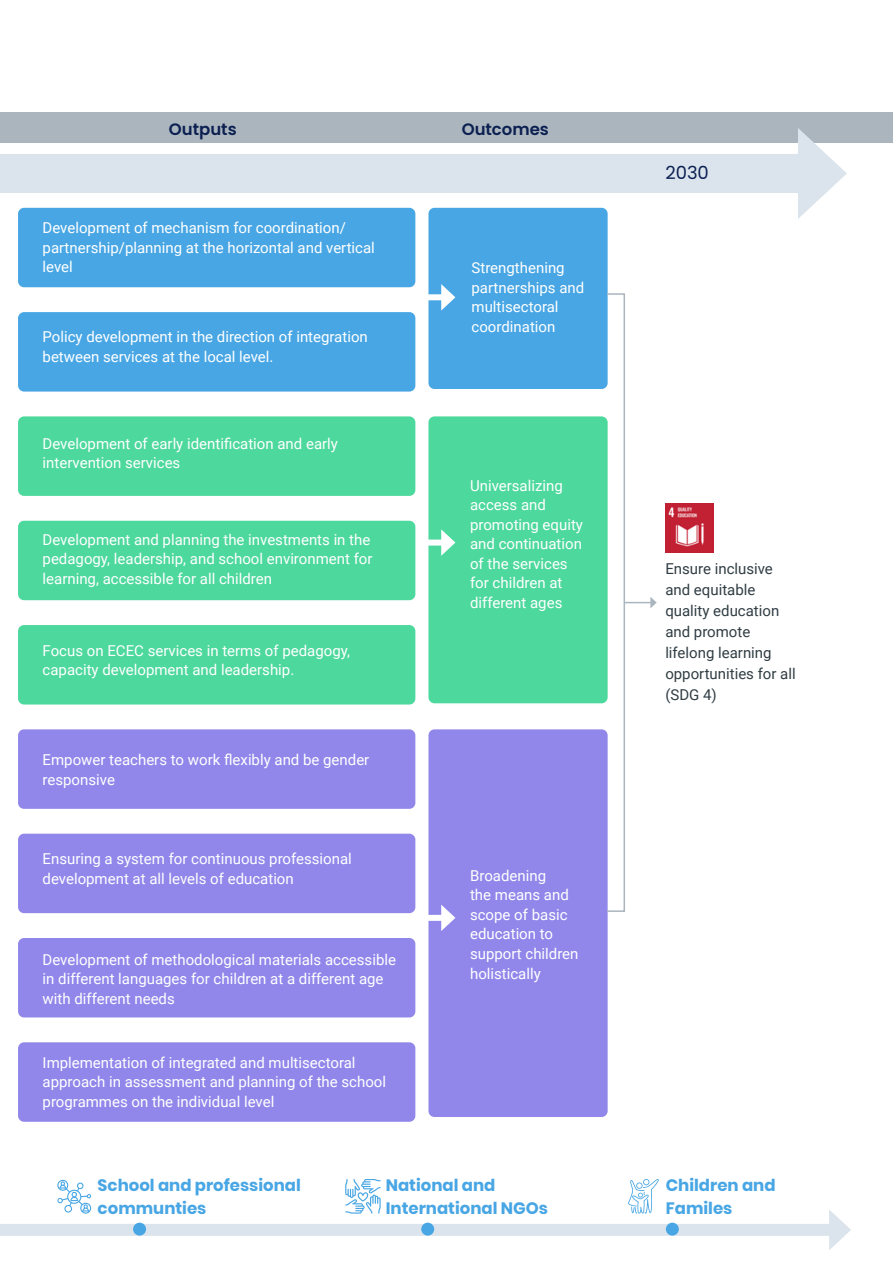
<style>
.page{position:relative;width:893px;height:1263px;background:#fff}
.page>*{position:absolute;margin:0;border:0;box-sizing:border-box;transform-origin:0 0}
.t1{font:18px "Poppins";color:#0b1f51}
.t2{font:700 16.5px/22.5px "Poppins";color:#48a6e4}
.t3{font:600 16.5px "Poppins";color:#0b1f51}
.t4{font:15px/19.5px "Roboto";color:#fff}
.t5{font:15px/21px "Roboto";color:#303d43}
</style>
<div class="page">
<div style="left:0;top:112px;width:893px;height:31px;background:#abb5be"></div>
<div style="left:0;top:1224px;width:838px;height:12px;background:#dbe4ed"></div>
<svg style="left:829px;top:1210px;width:22px;height:40px"></svg>
<div style="left:17px;top:207px;width:399px;height:81px;background:#48a6e4;border-radius:7px"></div>
<div style="left:17px;top:206px;width:400px;height:83px;border:2px solid #fff;border-radius:7px"></div>
<div style="left:17px;top:311px;width:399px;height:81px;background:#48a6e4;border-radius:7px"></div>
<div style="left:17px;top:311px;width:400px;height:82px;border:2px solid #fff;border-radius:7px"></div>
<div style="left:17px;top:416px;width:399px;height:81px;background:#4dd89d;border-radius:7px"></div>
<div style="left:17px;top:415px;width:400px;height:82px;border:2px solid #fff;border-radius:7px"></div>
<div style="left:17px;top:520px;width:399px;height:81px;background:#4dd89d;border-radius:7px"></div>
<div style="left:17px;top:519px;width:400px;height:83px;border:2px solid #fff;border-radius:7px"></div>
<div style="left:17px;top:624px;width:399px;height:81px;background:#4dd89d;border-radius:7px"></div>
<div style="left:17px;top:623px;width:400px;height:83px;border:2px solid #fff;border-radius:7px"></div>
<div style="left:17px;top:729px;width:399px;height:81px;background:#9187ea;border-radius:7px"></div>
<div style="left:17px;top:728px;width:400px;height:82px;border:2px solid #fff;border-radius:7px"></div>
<div style="left:17px;top:833px;width:399px;height:81px;background:#9187ea;border-radius:7px"></div>
<div style="left:17px;top:832px;width:400px;height:83px;border:2px solid #fff;border-radius:7px"></div>
<div style="left:17px;top:937px;width:399px;height:81px;background:#9187ea;border-radius:7px"></div>
<div style="left:17px;top:936px;width:400px;height:83px;border:2px solid #fff;border-radius:7px"></div>
<div style="left:17px;top:1041px;width:399px;height:81px;background:#9187ea;border-radius:7px"></div>
<div style="left:17px;top:1041px;width:400px;height:82px;border:2px solid #fff;border-radius:7px"></div>
<div style="left:428px;top:207px;width:180px;height:183px;background:#48a6e4;border-radius:7px"></div>
<div style="left:427px;top:206px;width:182px;height:184px;border:2px solid #fff;border-radius:7px"></div>
<div style="left:428px;top:416px;width:180px;height:288px;background:#4dd89d;border-radius:7px"></div>
<div style="left:427px;top:415px;width:182px;height:290px;border:2px solid #fff;border-radius:7px"></div>
<div style="left:428px;top:729px;width:180px;height:389px;background:#9187ea;border-radius:7px"></div>
<div style="left:427px;top:728px;width:182px;height:390px;border:2px solid #fff;border-radius:7px"></div>
<div style="left:133px;top:1223px;width:13px;height:12px;background:#48a6e4;border-radius:50%"></div>
<div style="left:421px;top:1223px;width:13px;height:12px;background:#48a6e4;border-radius:50%"></div>
<div style="left:666px;top:1223px;width:13px;height:12px;background:#48a6e4;border-radius:50%"></div>
<div style="left:423px;top:294px;width:23px;height:6px;background:#fff"></div>
<svg style="left:441px;top:284px;width:14px;height:27px"></svg>
<div style="left:423px;top:540px;width:23px;height:6px;background:#fff"></div>
<svg style="left:441px;top:529px;width:14px;height:27px"></svg>
<svg style="left:625px;top:597px;width:32px;height:11px"></svg>
<div style="left:423px;top:915px;width:23px;height:6px;background:#fff"></div>
<svg style="left:441px;top:905px;width:14px;height:26px"></svg>
<div style="left:606px;top:293px;width:19px;height:619px;border:2px solid #abb5be"></div>
<img style="left:665px;top:504px;width:49px;height:48px">
<div style="left:0;top:154px;width:814px;height:39px;background:#dbe4ed"></div>
<svg style="left:798px;top:128px;width:49px;height:91px"></svg>
<svg style="left:628px;top:1179px;width:31px;height:35px"></svg>
<svg style="left:345px;top:1179px;width:36px;height:35px"></svg>
<svg style="left:57px;top:1179px;width:35px;height:35px"></svg>
<p class="t3" style="left:169px;top:120px;width:69px">Outputs</p>
<p class="t3" style="left:462px;top:120px;width:89px">Outcomes</p>
<p class="t4" style="left:43px;top:218px;width:334px">Development of mechanism for coordination/ partnership/planning at the horizontal and vertical level</p>
<p class="t4" style="left:43px;top:327px;width:327px">Policy development in the direction of integration between services at the local level.</p>
<p class="t4" style="left:43px;top:433px;width:297px">Development of early identification and early intervention services</p>
<p class="t4" style="left:43px;top:529px;width:331px">Development and planning the investments in the pedagogy, leadership, and school environment for learning, accessible for all children</p>
<p class="t4" style="left:43px;top:640px;width:309px">Focus on ECEC services in terms of pedagogy, capacity development and leadership.</p>
<p class="t4" style="left:43px;top:749px;width:328px">Empower teachers to work flexibly and be gender responsive</p>
<p class="t4" style="left:43px;top:848px;width:311px">Ensuring a system for continuous professional development at all levels of education</p>
<p class="t4" style="left:43px;top:949px;width:355px">Development of methodological materials accessible in different languages for children at a different age with different needs</p>
<p class="t4" style="left:43px;top:1052px;width:345px">Implementation of integrated and multisectoral approach in assessment and planning of the school programmes on the individual level</p>
<p class="t4" style="left:472px;top:257px;width:114px">Strengthening partnerships and multisectoral coordination</p>
<p class="t4" style="left:470px;top:475px;width:114px">Universalizing access and promoting equity and continuation of the services for children at different ages</p>
<p class="t4" style="left:470px;top:865px;width:110px">Broadening<br>the means and scope of basic education to support children holistically</p>
<p class="t1" style="left:665px;top:162px;width:45px">2030</p>
<p class="t5" style="left:665px;top:557px;width:132px">Ensure inclusive and equitable quality education and promote lifelong learning opportunities for all (SDG 4)</p>
<p class="t2" style="left:98px;top:1174px;width:205px">School and professional communties</p>
<p class="t2" style="left:386px;top:1174px;width:164px">National and<br>International NGOs</p>
<p class="t2" style="left:666px;top:1174px;width:111px">Children and<br>Familes</p>
</div>
